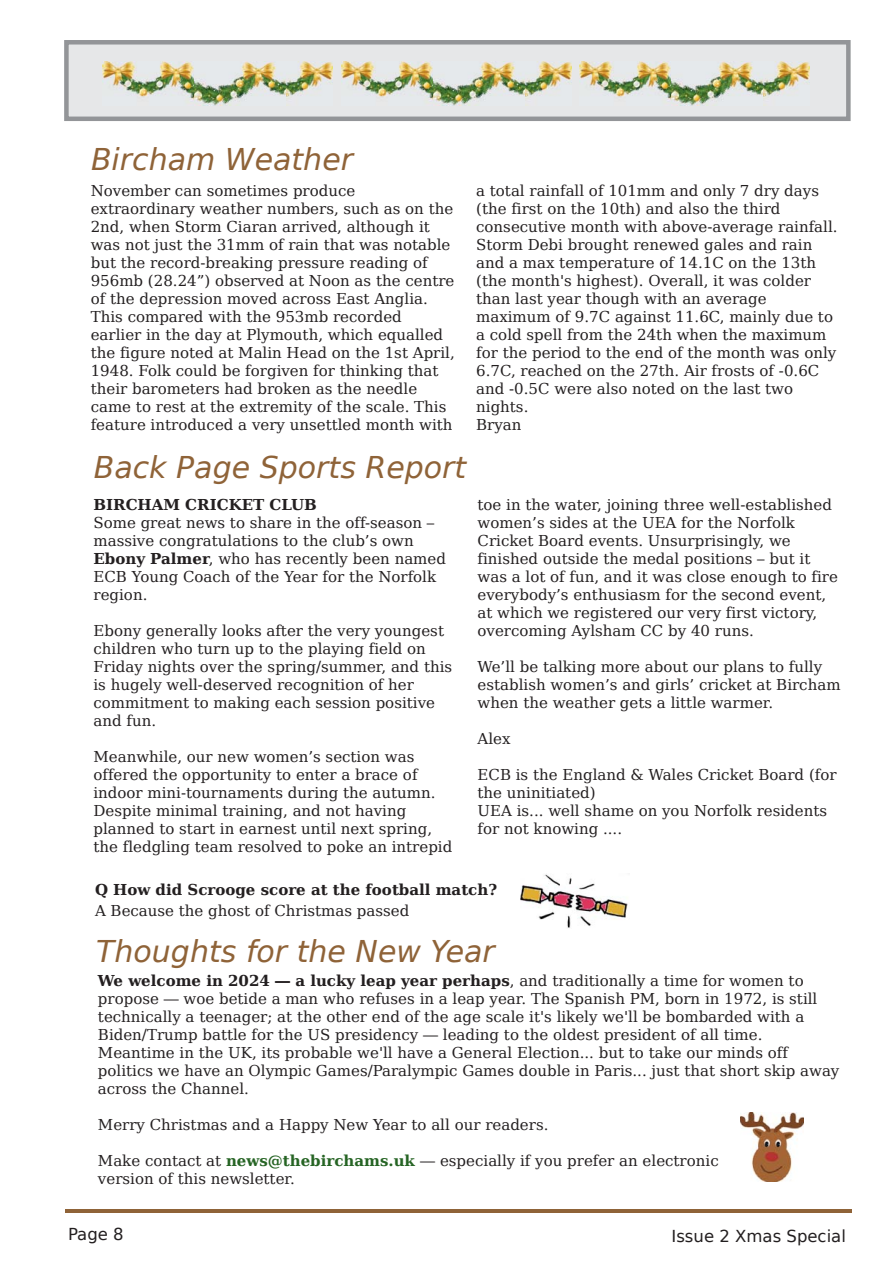
<style>
.page{position:relative;width:893px;height:1263px;background:#fff}
.page>*{position:absolute;margin:0;border:0;box-sizing:border-box;transform-origin:0 0}
.t1{font:italic 30px "Bitstream Vera Sans";color:#8f6338}
.t2{font:16.5px "Bitstream Vera Sans";color:#231f20}
.t3{font:15px/18px "Bitstream Vera Serif";color:#231f20}
.t4{font:700 15px "Bitstream Vera Serif";color:#231f20}
.s1{font-weight:700}
.s2{font-weight:700;color:#266424}
</style>
<div class="page">
<div style="left:66px;top:42px;width:782px;height:77px;background:#e6e7e8"></div>
<div style="left:64px;top:40px;width:786px;height:81px;border:4px solid #939598"></div>
<hr style="left:65px;top:1209px;width:786px;height:3px;background:#8f6338">
<img style="left:103px;top:62px;width:230px;height:43px">
<img style="left:341px;top:62px;width:230px;height:43px">
<img style="left:579px;top:62px;width:230px;height:43px">
<img style="left:520px;top:874px;width:108px;height:54px">
<img style="left:740px;top:1112px;width:64px;height:70px">
<h1 class="t1" style="left:91px;top:143px;width:263px">Bircham Weather</h1>
<p class="t3" style="left:91px;top:182px;width:365px">November can sometimes produce extraordinary weather numbers, such as on the 2nd, when Storm Ciaran arrived, although it was not just the 31mm of rain that was notable but the record-breaking pressure reading of 956mb (28.24”) observed at Noon as the centre of the depression moved across East Anglia.<br>This compared with the 953mb recorded earlier in the day at Plymouth, which equalled the figure noted at Malin Head on the 1st April, 1948. Folk could be forgiven for thinking that their barometers had broken as the needle came to rest at the extremity of the scale. This feature introduced a very unsettled month with</p>
<p class="t3" style="left:476px;top:182px;width:363px">a total rainfall of 101mm and only 7 dry days (the first on the 10th) and also the third consecutive month with above-average rainfall.<br>Storm Debi brought renewed gales and rain and a max temperature of 14.1C on the 13th (the month's highest). Overall, it was colder than last year though with an average maximum of 9.7C against 11.6C, mainly due to a cold spell from the 24th when the maximum for the period to the end of the month was only 6.7C, reached on the 27th. Air frosts of -0.6C and -0.5C were also noted on the last two nights.<br>Bryan</p>
<h1 class="t1" style="left:94px;top:451px;width:374px">Back Page Sports Report</h1>
<p class="t4" style="left:93px;top:496px;width:225px">BIRCHAM CRICKET CLUB</p>
<p class="t3" style="left:93px;top:513px;width:354px">Some great news to share in the off-season – massive congratulations to the club’s own <span class="s1">Ebony Palmer</span>, who has recently been named ECB Young Coach of the Year for the Norfolk region.</p>
<p class="t3" style="left:93px;top:621px;width:360px">Ebony generally looks after the very youngest children who turn up to the playing field on Friday nights over the spring/summer, and this is hugely well-deserved recognition of her commitment to making each session positive and fun.</p>
<p class="t3" style="left:93px;top:747px;width:360px">Meanwhile, our new women’s section was offered the opportunity to enter a brace of indoor mini-tournaments during the autumn.<br>Despite minimal training, and not having planned to start in earnest until next spring, the fledgling team resolved to poke an intrepid</p>
<p class="t3" style="left:477px;top:496px;width:362px">toe in the water, joining three well-established women’s sides at the UEA for the Norfolk Cricket Board events. Unsurprisingly, we finished outside the medal positions – but it was a lot of fun, and it was close enough to fire everybody’s enthusiasm for the second event, at which we registered our very first victory, overcoming Aylsham CC by 40 runs.</p>
<p class="t3" style="left:477px;top:658px;width:364px">We’ll be talking more about our plans to fully establish women’s and girls’ cricket at Bircham when the weather gets a little warmer.</p>
<p class="t3" style="left:477px;top:730px;width:34px">Alex</p>
<p class="t3" style="left:477px;top:766px;width:360px">ECB is the England &amp; Wales Cricket Board (for the uninitiated)<br>UEA is... well shame on you Norfolk residents for not knowing ....</p>
<p class="t4" style="left:95px;top:881px;width:403px">Q How did Scrooge score at the football match?</p>
<p class="t3" style="left:95px;top:902px;width:316px">A Because the ghost of Christmas passed</p>
<h1 class="t1" style="left:96px;top:934px;width:400px">Thoughts for the New Year</h1>
<p class="t3" style="left:98px;top:972px;width:743px"><span class="s1">We welcome in 2024 — a lucky leap year perhaps</span>, and traditionally a time for women to propose — woe betide a man who refuses in a leap year. The Spanish PM, born in 1972, is still technically a teenager; at the other end of the age scale it's likely we'll be bombarded with a Biden/Trump battle for the US presidency — leading to the oldest president of all time.<br>Meantime in the UK, its probable we'll have a General Election... but to take our minds off politics we have an Olympic Games/Paralympic Games double in Paris... just that short skip away across the Channel.</p>
<p class="t3" style="left:98px;top:1116px;width:452px">Merry Christmas and a Happy New Year to all our readers.</p>
<p class="t3" style="left:98px;top:1152px;width:622px">Make contact at <span class="s2">news@thebirchams.uk</span> — especially if you prefer an electronic version of this newsletter.</p>
<p class="t2" style="left:68px;top:1225px;width:57px">Page 8</p>
<p class="t2" style="left:671px;top:1227px;width:176px">Issue 2 Xmas Special</p>
</div>
